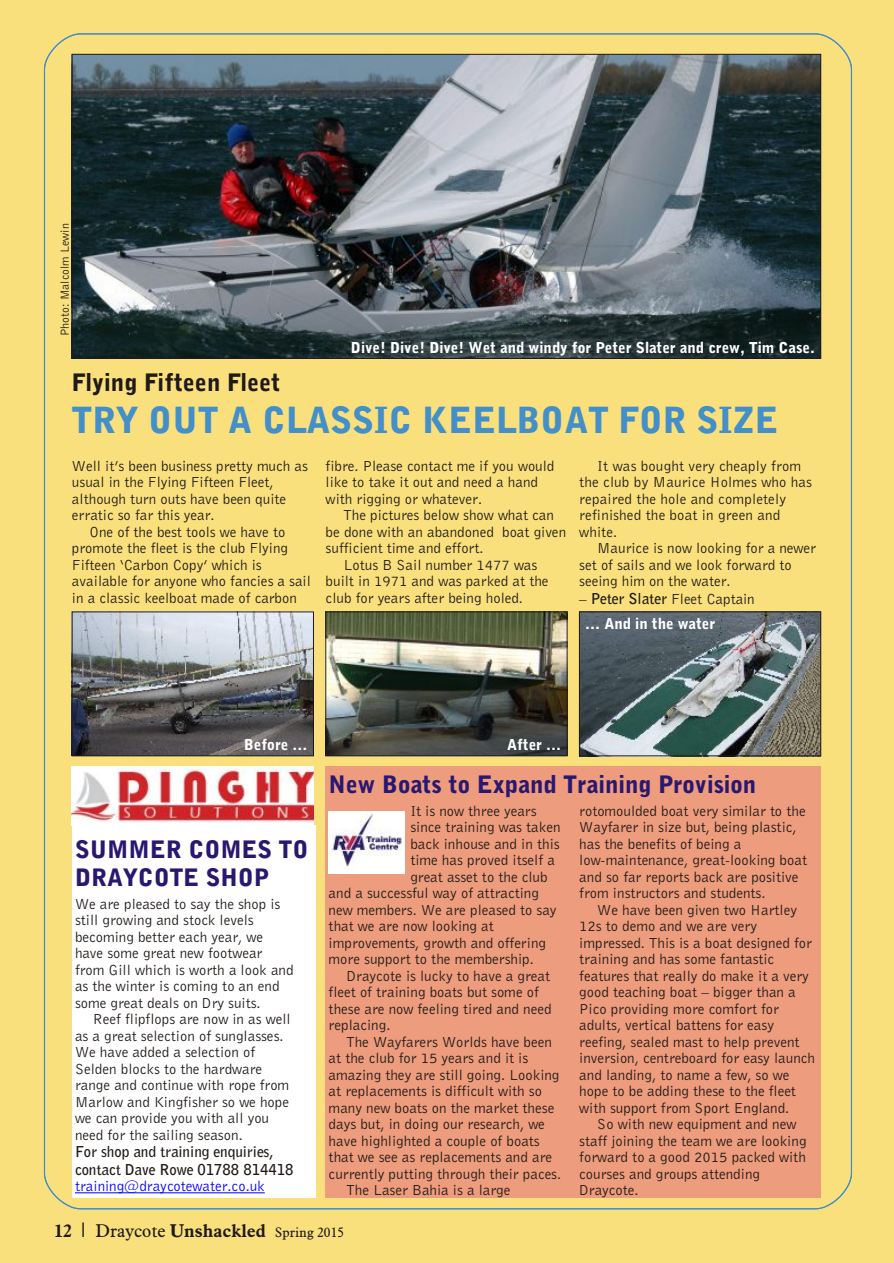
<style>
.page{position:relative;width:894px;height:1263px;background:#fae07d}
.page>*{position:absolute;margin:0;border:0;box-sizing:border-box;transform-origin:0 0}
.t1{font:36px "Bell Gothic Blk BT";color:#428fc9}
.t2{font:24px/28.5px "Bell Gothic Blk BT";color:#291770}
.t3{font:24px "Bell Gothic Blk BT";color:#1f1a17}
.t4{font:700 18px "Aldine 721 BT";color:#1f1a17}
.t5{font:15px/16.5px "Bell Gothic BT";letter-spacing:.005em;color:#1f1a17}
.t6{font:15px "Bell Gothic Blk BT";letter-spacing:.005em;color:#fff}
.t7{font:700 15px/17.5px "Bell Gothic BT";color:#1f1a17}
.t8{font:15px "Bell Gothic BT";letter-spacing:.005em;color:#00f}
.t9{font:12px "Bell Gothic BT";color:#1f1a17}
.s1{font-weight:700}
.s2{font-weight:400}
.s3{font-weight:400;font-size:13.5px}
</style>
<div class="page">
<div style="left:43px;top:33px;width:810px;height:1177px;background:#fae07d"></div>
<img style="left:72px;top:766px;width:242px;height:59px">
<div style="left:326px;top:766px;width:495px;height:431px;background:#ed9c7d"></div>
<img style="left:329px;top:811px;width:75px;height:63px">
<img style="left:74px;top:56px;width:745px;height:301px">
<img style="left:328px;top:614px;width:237px;height:140px">
<div style="left:326px;top:612px;width:241px;height:144px;border:1px solid #1f1a17"></div>
<img style="left:581px;top:614px;width:238px;height:140px">
<div style="left:579px;top:612px;width:242px;height:144px;border:1px solid #1f1a17"></div>
<img style="left:74px;top:614px;width:238px;height:140px">
<div style="left:72px;top:612px;width:242px;height:144px;border:1px solid #1f1a17"></div>
<div style="left:72px;top:825px;width:243px;height:372px;background:#fff"></div>
<hr style="left:75px;top:1192px;width:190px;height:1px;background:#00f">
<svg style="left:82px;top:1223px;width:2px;height:14px"></svg>
<p class="t9" style="left:60px;top:336px;width:114px;rotate:-90deg">P M:otoh mlocla weL ni</p>
<p class="t6" style="left:351px;top:341px;width:466px">Dive! Dive! Dive! Wet and windy for Peter Slater and crew, Tim Case.</p>
<h2 class="t3" style="left:72px;top:373px;width:210px">Flying Fifteen Fleet</h2>
<h1 class="t1" style="left:72px;top:406px;width:708px">TRY OUT A CLASSIC KEELBOAT FOR SIZE</h1>
<p class="t5" style="left:72px;top:459px;width:237px">Well it’s been business pretty much as</p>
<p class="t5" style="left:72px;top:475px;width:203px">usual in the Flying Fifteen Fleet,</p>
<p class="t5" style="left:72px;top:492px;width:216px">although turn outs have been quite</p>
<p class="t5" style="left:72px;top:508px;width:144px">erratic so far this year.</p>
<p class="t5" style="left:90px;top:525px;width:197px">One of the best tools we have to</p>
<p class="t5" style="left:72px;top:541px;width:218px">promote the fleet is the club Flying</p>
<p class="t5" style="left:72px;top:558px;width:191px">Fifteen ‘Carbon Copy’ which is</p>
<p class="t5" style="left:72px;top:574px;width:240px">available for anyone who fancies a sail</p>
<p class="t5" style="left:72px;top:591px;width:227px">in a classic keelboat made of carbon</p>
<p class="t5" style="left:326px;top:459px;width:230px">fibre. Please contact me if you would like to take it out and need a hand with rigging or whatever.</p>
<p class="t5" style="left:344px;top:508px;width:212px">The pictures below show what can</p>
<p class="t5" style="left:326px;top:525px;width:242px">be done with an abandoned boat given</p>
<p class="t5" style="left:326px;top:541px;width:160px">sufficient time and effort.</p>
<p class="t5" style="left:344px;top:558px;width:195px">Lotus B Sail number 1477 was</p>
<p class="t5" style="left:326px;top:574px;width:224px">built in 1971 and was parked at the</p>
<p class="t5" style="left:326px;top:591px;width:199px">club for years after being holed.</p>
<p class="t5" style="left:579px;top:459px;width:234px;text-indent:18px">It was bought very cheaply from the club by Maurice Holmes who has repaired the hole and completely refinished the boat in green and white.</p>
<p class="t5" style="left:579px;top:541px;width:238px;text-indent:18px">Maurice is now looking for a newer set of sails and we look forward to seeing him on the water.</p>
<p class="t5" style="left:579px;top:592px;width:177px">– <span class="s1">Peter Slater</span> Fleet Captain</p>
<p class="t6" style="left:585px;top:618px;width:132px">… And in the water</p>
<p class="t6" style="left:244px;top:739px;width:65px">Before ...</p>
<h2 class="t2" style="left:75px;top:837px;width:235px">SUMMER COMES TO<br>DRAYCOTE SHOP</h2>
<p class="t5" style="left:75px;top:896px;width:220px">We are pleased to say the shop is still growing and stock levels becoming better each year, we have some great new footwear from Gill which is worth a look and as the winter is coming to an end some great deals on Dry suits.</p>
<p class="t5" style="left:75px;top:1012px;width:217px;text-indent:18px">Reef flipflops are now in as well as a great selection of sunglasses.<br>We have added a selection of<br>Selden blocks to the hardware range and continue with rope from<br>Marlow and Kingfisher so we hope we can provide you with all you need for the sailing season.</p>
<p class="t7" style="left:75px;top:1144px;width:220px">For shop and training enquiries, contact Dave Rowe 01788 814418</p>
<p class="t8" style="left:75px;top:1180px;width:191px">training@draycotewater.co.uk</p>
<p class="t6" style="left:507px;top:739px;width:56px">After ...</p>
<h2 class="t2" style="left:329px;top:773px;width:429px">New Boats to Expand Training Provision</h2>
<p class="t5" style="left:410px;top:804px;width:128px">It is now three years</p>
<p class="t5" style="left:410px;top:820px;width:152px">since training was taken</p>
<p class="t5" style="left:410px;top:837px;width:151px">back inhouse and in this</p>
<p class="t5" style="left:410px;top:853px;width:146px">time has proved itself a</p>
<p class="t5" style="left:410px;top:870px;width:139px">great asset to the club</p>
<p class="t5" style="left:329px;top:886px;width:212px">and a successful way of attracting</p>
<p class="t5" style="left:329px;top:903px;width:229px">new members. We are pleased to say</p>
<p class="t5" style="left:329px;top:919px;width:167px">that we are now looking at</p>
<p class="t5" style="left:329px;top:936px;width:219px">improvements, growth and offering</p>
<p class="t5" style="left:329px;top:952px;width:207px">more support to the membership.</p>
<p class="t5" style="left:347px;top:969px;width:205px">Draycote is lucky to have a great</p>
<p class="t5" style="left:329px;top:985px;width:212px">fleet of training boats but some of</p>
<p class="t5" style="left:329px;top:1002px;width:224px">these are now feeling tired and need</p>
<p class="t5" style="left:329px;top:1018px;width:63px">replacing.</p>
<p class="t5" style="left:347px;top:1035px;width:207px">The Wayfarers Worlds have been</p>
<p class="t5" style="left:329px;top:1051px;width:201px">at the club for 15 years and it is</p>
<p class="t5" style="left:329px;top:1068px;width:232px">amazing they are still going. Looking</p>
<p class="t5" style="left:329px;top:1084px;width:215px">at replacements is difficult with so</p>
<p class="t5" style="left:329px;top:1101px;width:227px">many new boats on the market these</p>
<p class="t5" style="left:329px;top:1117px;width:218px">days but, in doing our research, we</p>
<p class="t5" style="left:329px;top:1134px;width:213px">have highlighted a couple of boats</p>
<p class="t5" style="left:329px;top:1150px;width:225px">that we see as replacements and are</p>
<p class="t5" style="left:329px;top:1167px;width:234px">currently putting through their paces.</p>
<p class="t5" style="left:347px;top:1183px;width:165px">The Laser Bahia is a large</p>
<p class="t5" style="left:579px;top:804px;width:229px">rotomoulded boat very similar to the Wayfarer in size but, being plastic, has the benefits of being a low-maintenance, great-looking boat and so far reports back are positive from instructors and students.</p>
<p class="t5" style="left:579px;top:903px;width:237px;text-indent:18px">We have been given two Hartley 12s to demo and we are very impressed. This is a boat designed for training and has some fantastic features that really do make it a very good teaching boat – bigger than a Pico providing more comfort for adults, vertical battens for easy reefing, sealed mast to help prevent inversion, centreboard for easy launch and landing, to name a few, so we hope to be adding these to the fleet with support from Sport England.</p>
<p class="t5" style="left:579px;top:1117px;width:229px;text-indent:18px">So with new equipment and new staff joining the team we are looking forward to a good 2015 packed with courses and groups attending<br>Draycote.</p>
<p class="t4" style="left:54px;top:1224px;width:292px">12 <span class="s2">Draycote</span> Unshackled <span class="s3">Spring 2015</span></p>
</div>
